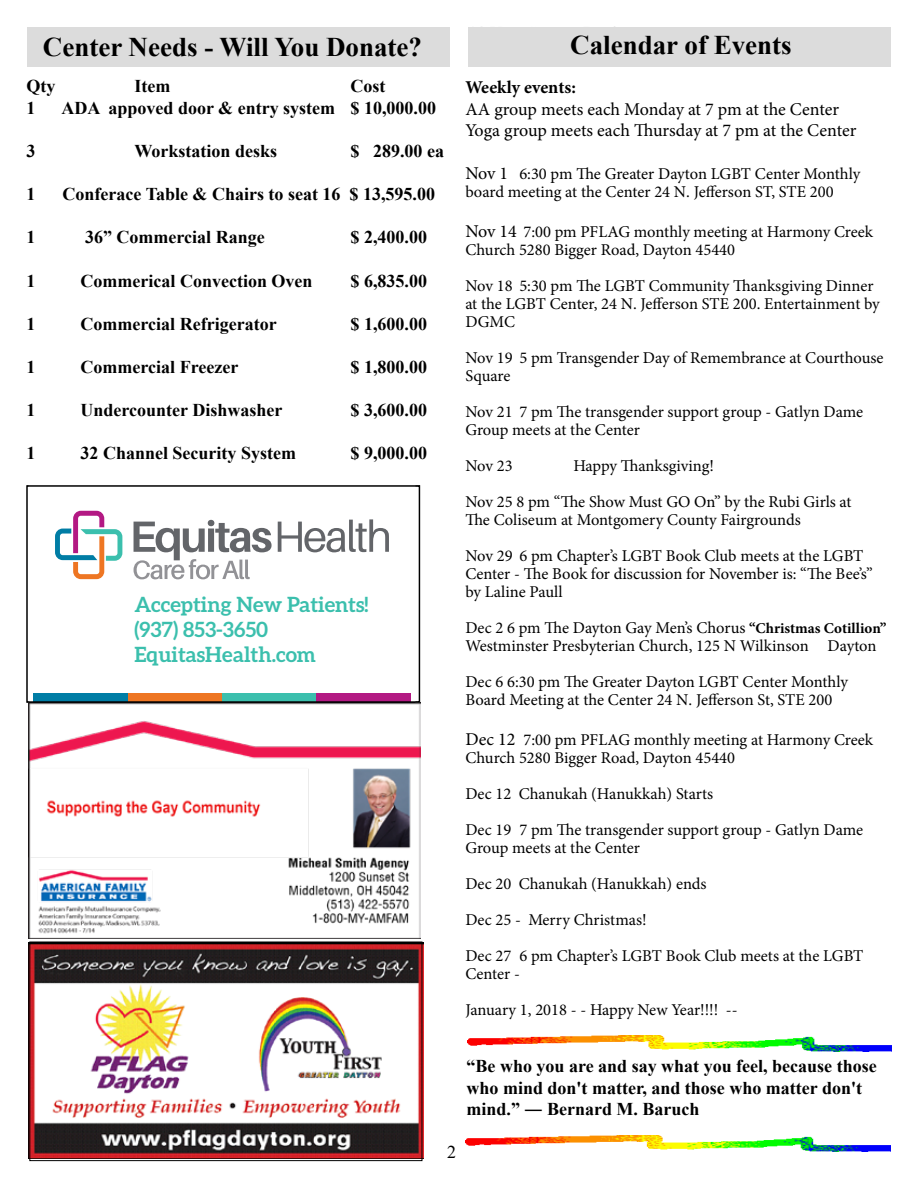
<style>
.page{position:relative;width:918px;height:1188px;background:#fff}
.page>*{position:absolute;margin:0;border:0;box-sizing:border-box;transform-origin:0 0}
.t1{font:700 27px "Times New Roman";color:#000}
.t2{font:700 21px/25.2px "Aleo";color:#3bbfad}
.t3{font:700 18px/21.6px "Times New Roman";color:#000}
.t4{font:18px/21.6px "Minion Pro";letter-spacing:-.005em;color:#000}
.t5{font:700 18px "Minion Pro";color:#000}
.t6{font:18px "Times New Roman";color:#000}
.t7{font:16.5px/18px "Minion Pro";letter-spacing:-.005em;color:#000}
.s1{font-size:18px}
.s2{font-weight:700;font-size:15px}
</style>
<div class="page">
<img style="left:28px;top:943px;width:396px;height:216px">
<div style="left:468px;top:27px;width:423px;height:39px;background:#dcdcdc"></div>
<div style="left:29px;top:942px;width:393px;height:219px;border:1px solid #000"></div>
<img style="left:28px;top:703px;width:392px;height:236px">
<svg style="left:55px;top:511px;width:67px;height:68px"></svg>
<svg style="left:134px;top:519px;width:255px;height:60px"></svg>
<div style="left:222px;top:693px;width:94px;height:9px;background:#3bbfad"></div>
<div style="left:128px;top:693px;width:94px;height:9px;background:#ee7623"></div>
<div style="left:316px;top:693px;width:95px;height:9px;background:#b31983"></div>
<div style="left:33px;top:693px;width:95px;height:9px;background:#007da5"></div>
<svg style="left:28px;top:703px;width:6px;height:9px"></svg>
<svg style="left:410px;top:701px;width:11px;height:11px"></svg>
<div style="left:26px;top:485px;width:394px;height:218px;border:2px solid #000"></div>
<div style="left:27px;top:28px;width:423px;height:39px;background:#dcdcdc"></div>
<img style="left:467px;top:1035px;width:425px;height:16px">
<img style="left:466px;top:1136px;width:424px;height:15px">
<h1 class="t1" style="left:43px;top:27px;width:381px">Center Needs - Will You Donate?</h1>
<p class="t3" style="left:27px;top:75px;width:30px">Qty</p>
<p class="t3" style="left:135px;top:75px;width:37px">Item</p>
<p class="t3" style="left:351px;top:75px;width:36px">Cost</p>
<p class="t3" style="left:27px;top:96px;width:10px">1</p>
<p class="t3" style="left:62px;top:96px;width:376px">ADA appoved door &amp; entry system $ 10,000.00</p>
<p class="t3" style="left:27px;top:140px;width:10px">3</p>
<p class="t3" style="left:135px;top:140px;width:144px">Workstation desks</p>
<p class="t3" style="left:351px;top:140px;width:95px">$ 289.00 ea</p>
<p class="t3" style="left:27px;top:183px;width:10px">1</p>
<p class="t3" style="left:63px;top:183px;width:374px">Conferace Table &amp; Chairs to seat 16 $ 13,595.00</p>
<p class="t3" style="left:27px;top:226px;width:10px">1</p>
<p class="t3" style="left:85px;top:226px;width:181px">36” Commercial Range</p>
<p class="t3" style="left:351px;top:226px;width:78px">$ 2,400.00</p>
<p class="t3" style="left:27px;top:269px;width:10px">1</p>
<p class="t3" style="left:81px;top:269px;width:233px">Commerical Convection Oven</p>
<p class="t3" style="left:351px;top:269px;width:78px">$ 6,835.00</p>
<p class="t3" style="left:27px;top:312px;width:10px">1</p>
<p class="t3" style="left:81px;top:312px;width:198px">Commercial Refrigerator</p>
<p class="t3" style="left:351px;top:312px;width:78px">$ 1,600.00</p>
<p class="t3" style="left:27px;top:356px;width:10px">1</p>
<p class="t3" style="left:81px;top:356px;width:159px">Commercial Freezer</p>
<p class="t3" style="left:351px;top:356px;width:78px">$ 1,800.00</p>
<p class="t3" style="left:27px;top:399px;width:10px">1</p>
<p class="t3" style="left:81px;top:399px;width:203px">Undercounter Dishwasher</p>
<p class="t3" style="left:351px;top:399px;width:78px">$ 3,600.00</p>
<p class="t3" style="left:27px;top:442px;width:10px">1</p>
<p class="t3" style="left:81px;top:442px;width:217px">32 Channel Security System</p>
<p class="t3" style="left:351px;top:442px;width:78px">$ 9,000.00</p>
<p class="t2" style="left:135px;top:591px;width:235px">Accepting New Patients! (937) 853-3650<br>EquitasHealth.com</p>
<h1 class="t1" style="left:570px;top:26px;width:223px">Calendar of Events</h1>
<p class="t5" style="left:465px;top:75px;width:112px">Weekly events:</p>
<p class="t4" style="left:465px;top:98px;width:393px">AA group meets each Monday at 7 pm at the Center<br>Yoga group meets each Thursday at 7 pm at the Center</p>
<p class="t7" style="left:465px;top:165px;width:397px"><span class="s1">Nov 1</span> 6:30 pm The Greater Dayton LGBT Center Monthly board meeting at the Center 24 N. Jefferson ST, STE 200</p>
<p class="t7" style="left:465px;top:223px;width:409px"><span class="s1">Nov 14</span> 7:00 pm PFLAG monthly meeting at Harmony Creek<br>Church 5280 Bigger Road, Dayton 45440</p>
<p class="t7" style="left:465px;top:277px;width:416px">Nov 18 5:30 pm The LGBT Community Thanksgiving Dinner at the LGBT Center, 24 N. Jefferson STE 200. Entertainment by<br>DGMC</p>
<p class="t7" style="left:465px;top:349px;width:420px">Nov 19 5 pm Transgender Day of Remembrance at Courthouse<br>Square</p>
<p class="t7" style="left:465px;top:403px;width:399px">Nov 21 7 pm The transgender support group - Gatlyn Dame<br>Group meets at the Center</p>
<p class="t7" style="left:465px;top:457px;width:49px">Nov 23</p>
<p class="t7" style="left:465px;top:448px;width:388px;line-height:36px;text-indent:108px">Happy Thanksgiving!<br>Nov 25 8 pm “The Show Must GO On” by the Rubi Girls at</p>
<p class="t7" style="left:465px;top:502px;width:400px;line-height:36px">The Coliseum at Montgomery County Fairgrounds<br>Nov 29 6 pm Chapter’s LGBT Book Club meets at the LGBT</p>
<p class="t7" style="left:465px;top:565px;width:409px">Center - The Book for discussion for November is: “The Bee’s” by Laline Paull</p>
<p class="t7" style="left:465px;top:619px;width:423px">Dec 2 6 pm The Dayton Gay Men’s Chorus <span class="s2">“Christmas Cotillion”<br></span>Westminster Presbyterian Church, 125 N Wilkinson Dayton</p>
<p class="t7" style="left:465px;top:673px;width:384px">Dec 6 6:30 pm The Greater Dayton LGBT Center Monthly<br>Board Meeting at the Center 24 N. Jefferson St, STE 200</p>
<p class="t7" style="left:465px;top:730px;width:409px"><span class="s1">Dec 12</span> 7:00 pm PFLAG monthly meeting at Harmony Creek<br>Church 5280 Bigger Road, Dayton 45440</p>
<p class="t7" style="left:465px;top:775px;width:399px;line-height:36px">Dec 12 Chanukah (Hanukkah) Starts<br>Dec 19 7 pm The transgender support group - Gatlyn Dame</p>
<p class="t7" style="left:465px;top:829px;width:400px;line-height:36px">Group meets at the Center<br>Dec 20 Chanukah (Hanukkah) ends<br>Dec 25 - Merry Christmas!<br>Dec 27 6 pm Chapter’s LGBT Book Club meets at the LGBT</p>
<p class="t7" style="left:465px;top:955px;width:274px;line-height:36px">Center -<br>January 1, 2018 - - Happy New Year!!!! --</p>
<p class="t3" style="left:467px;top:1055px;width:412px">“Be who you are and say what you feel, because those who mind don't matter, and those who matter don't mind.” ― Bernard M. Baruch</p>
<p class="t6" style="left:447px;top:1140px;width:10px">2</p>
</div>
